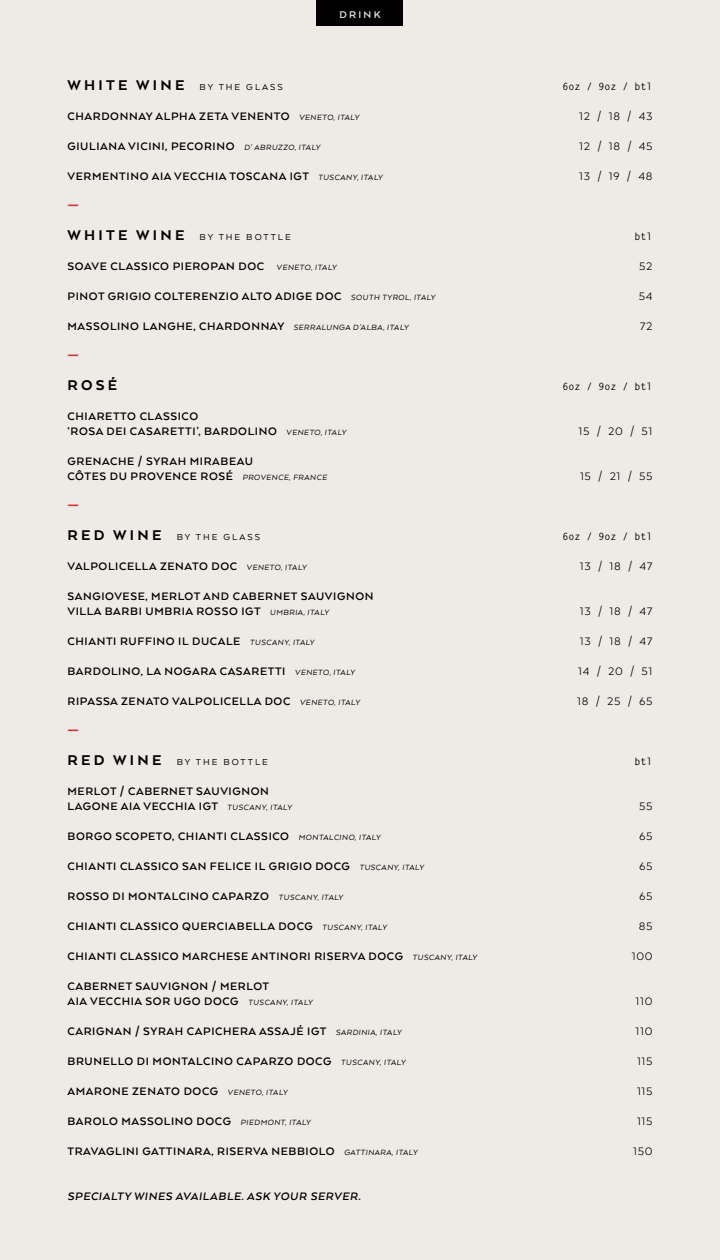
<style>
.page{position:relative;width:720px;height:1260px;background:#eeebe7}
.page>*{position:absolute;margin:0;border:0;box-sizing:border-box;transform-origin:0 0}
.t1{font:800 16.25px "Arquitecta";color:#ce3438}
.t2{font:800 16.25px "Arquitecta";color:#000}
.t3{font:700 12.5px/15px "Arquitecta";letter-spacing:.05em;color:#000}
.t4{font:12.5px "Arquitecta";letter-spacing:.05em;color:#000}
.t5{font:italic 700 12.5px "Arquitecta";letter-spacing:.05em;color:#000}
.t6{font:700 11.25px "Arquitecta";letter-spacing:.2em;color:#eeebe7}
.t7{font:10px "Arquitecta";letter-spacing:.2em;color:#000}
.t8{font:700 10px "Letter Gothic Std";color:#000}
.s1{font-weight:800;font-size:16.25px}
.s2{font-weight:400;font-style:italic;font-size:8.75px}
</style>
<div class="page">
<div style="left:317px;top:0;width:86px;height:25px;background:#000"></div>
<p class="t6" style="left:339px;top:8px;width:43px">DRINK</p>
<p class="t7" style="left:68px;top:81px;width:217px"><span class="s1">WHITE WINE</span> BY THE GLASS</p>
<p class="t8" style="left:563px;top:80px;width:91px">6oz / 9oz / btl</p>
<p class="t3" style="left:68px;top:108px;width:293px">CHARDONNAY ALPHA ZETA VENENTO <span class="s2">VENETO, ITALY</span></p>
<p class="t4" style="left:579px;top:108px;width:75px">12 / 18 / 43</p>
<p class="t3" style="left:67px;top:138px;width:254px">GIULIANA VICINI, PECORINO <span class="s2">D’ ABRUZZO, ITALY</span></p>
<p class="t4" style="left:579px;top:138px;width:75px">12 / 18 / 45</p>
<p class="t3" style="left:68px;top:168px;width:317px">VERMENTINO AIA VECCHIA TOSCANA IGT <span class="s2">TUSCANY, ITALY</span></p>
<p class="t4" style="left:579px;top:168px;width:75px">13 / 19 / 48</p>
<h1 class="t1" style="left:68px;top:195px;width:13px">—</h1>
<p class="t7" style="left:68px;top:231px;width:225px"><span class="s1">WHITE WINE</span> BY THE BOTTLE</p>
<p class="t8" style="left:635px;top:230px;width:19px">btl</p>
<p class="t3" style="left:68px;top:258px;width:271px">SOAVE CLASSICO PIEROPAN DOC <span class="s2">VENETO, ITALY</span></p>
<p class="t4" style="left:639px;top:258px;width:15px">52</p>
<p class="t3" style="left:67px;top:288px;width:369px">PINOT GRIGIO COLTERENZIO ALTO ADIGE DOC <span class="s2">SOUTH TYROL, ITALY</span></p>
<p class="t4" style="left:639px;top:288px;width:15px">54</p>
<p class="t3" style="left:68px;top:318px;width:343px">MASSOLINO LANGHE, CHARDONNAY <span class="s2">SERRALUNGA D’ALBA, ITALY</span></p>
<p class="t4" style="left:640px;top:318px;width:14px">72</p>
<h1 class="t1" style="left:68px;top:345px;width:13px">—</h1>
<h1 class="t2" style="left:68px;top:375px;width:51px">ROSÉ</h1>
<p class="t8" style="left:563px;top:380px;width:91px">6oz / 9oz / btl</p>
<p class="t3" style="left:68px;top:408px;width:280px">CHIARETTO CLASSICO<br>‘ROSA DEI CASARETTI’, BARDOLINO <span class="s2">VENETO, ITALY</span></p>
<p class="t4" style="left:579px;top:423px;width:75px">15 / 20 / 51</p>
<p class="t3" style="left:67px;top:453px;width:261px">GRENACHE / SYRAH MIRABEAU<br>CÔTES DU PROVENCE ROSÉ <span class="s2">PROVENCE, FRANCE</span></p>
<p class="t4" style="left:580px;top:468px;width:74px">15 / 21 / 55</p>
<h1 class="t1" style="left:68px;top:495px;width:13px">—</h1>
<p class="t7" style="left:68px;top:531px;width:194px"><span class="s1">RED WINE</span> BY THE GLASS</p>
<p class="t8" style="left:563px;top:530px;width:91px">6oz / 9oz / btl</p>
<p class="t3" style="left:68px;top:558px;width:241px">VALPOLICELLA ZENATO DOC <span class="s2">VENETO, ITALY</span></p>
<p class="t4" style="left:580px;top:558px;width:74px">13 / 18 / 47</p>
<p class="t3" style="left:67px;top:588px;width:308px">SANGIOVESE, MERLOT AND CABERNET SAUVIGNON<br>VILLA BARBI UMBRIA ROSSO IGT <span class="s2">UMBRIA, ITALY</span></p>
<p class="t4" style="left:580px;top:603px;width:74px">13 / 18 / 47</p>
<p class="t3" style="left:68px;top:633px;width:248px">CHIANTI RUFFINO IL DUCALE <span class="s2">TUSCANY, ITALY</span></p>
<p class="t4" style="left:580px;top:633px;width:74px">13 / 18 / 47</p>
<p class="t3" style="left:68px;top:663px;width:289px">BARDOLINO, LA NOGARA CASARETTI <span class="s2">VENETO, ITALY</span></p>
<p class="t4" style="left:578px;top:663px;width:76px">14 / 20 / 51</p>
<p class="t3" style="left:67px;top:693px;width:294px">RIPASSA ZENATO VALPOLICELLA DOC <span class="s2">VENETO, ITALY</span></p>
<p class="t4" style="left:577px;top:693px;width:77px">18 / 25 / 65</p>
<h1 class="t1" style="left:68px;top:720px;width:13px">—</h1>
<p class="t7" style="left:68px;top:756px;width:202px"><span class="s1">RED WINE</span> BY THE BOTTLE</p>
<p class="t8" style="left:635px;top:755px;width:19px">btl</p>
<p class="t3" style="left:68px;top:783px;width:226px">MERLOT / CABERNET SAUVIGNON<br>LAGONE AIA VECCHIA IGT <span class="s2">TUSCANY, ITALY</span></p>
<p class="t4" style="left:639px;top:798px;width:15px">55</p>
<p class="t3" style="left:68px;top:828px;width:314px">BORGO SCOPETO, CHIANTI CLASSICO <span class="s2">MONTALCINO, ITALY</span></p>
<p class="t4" style="left:639px;top:828px;width:15px">65</p>
<p class="t3" style="left:68px;top:858px;width:358px">CHIANTI CLASSICO SAN FELICE IL GRIGIO DOCG <span class="s2">TUSCANY, ITALY</span></p>
<p class="t4" style="left:639px;top:858px;width:15px">65</p>
<p class="t3" style="left:68px;top:888px;width:277px">ROSSO DI MONTALCINO CAPARZO <span class="s2">TUSCANY, ITALY</span></p>
<p class="t4" style="left:639px;top:888px;width:15px">65</p>
<p class="t3" style="left:68px;top:918px;width:321px">CHIANTI CLASSICO QUERCIABELLA DOCG <span class="s2">TUSCANY, ITALY</span></p>
<p class="t4" style="left:639px;top:918px;width:15px">85</p>
<p class="t3" style="left:68px;top:948px;width:411px">CHIANTI CLASSICO MARCHESE ANTINORI RISERVA DOCG <span class="s2">TUSCANY, ITALY</span></p>
<p class="t4" style="left:632px;top:948px;width:22px">100</p>
<p class="t3" style="left:68px;top:978px;width:247px">CABERNET SAUVIGNON / MERLOT<br>AIA VECCHIA SOR UGO DOCG <span class="s2">TUSCANY, ITALY</span></p>
<p class="t4" style="left:636px;top:993px;width:18px">110</p>
<p class="t3" style="left:68px;top:1023px;width:336px">CARIGNAN / SYRAH CAPICHERA ASSAJÉ IGT <span class="s2">SARDINIA, ITALY</span></p>
<p class="t4" style="left:636px;top:1023px;width:18px">110</p>
<p class="t3" style="left:68px;top:1053px;width:339px">BRUNELLO DI MONTALCINO CAPARZO DOCG <span class="s2">TUSCANY, ITALY</span></p>
<p class="t4" style="left:637px;top:1053px;width:17px">115</p>
<p class="t3" style="left:68px;top:1083px;width:222px">AMARONE ZENATO DOCG <span class="s2">VENETO, ITALY</span></p>
<p class="t4" style="left:637px;top:1083px;width:17px">115</p>
<p class="t3" style="left:67px;top:1113px;width:245px">BAROLO MASSOLINO DOCG <span class="s2">PIEDMONT, ITALY</span></p>
<p class="t4" style="left:637px;top:1113px;width:17px">115</p>
<p class="t3" style="left:68px;top:1143px;width:352px">TRAVAGLINI GATTINARA, RISERVA NEBBIOLO <span class="s2">GATTINARA, ITALY</span></p>
<p class="t4" style="left:633px;top:1143px;width:21px">150</p>
<p class="t5" style="left:68px;top:1188px;width:295px">SPECIALTY WINES AVAILABLE. ASK YOUR SERVER.</p>
</div>
